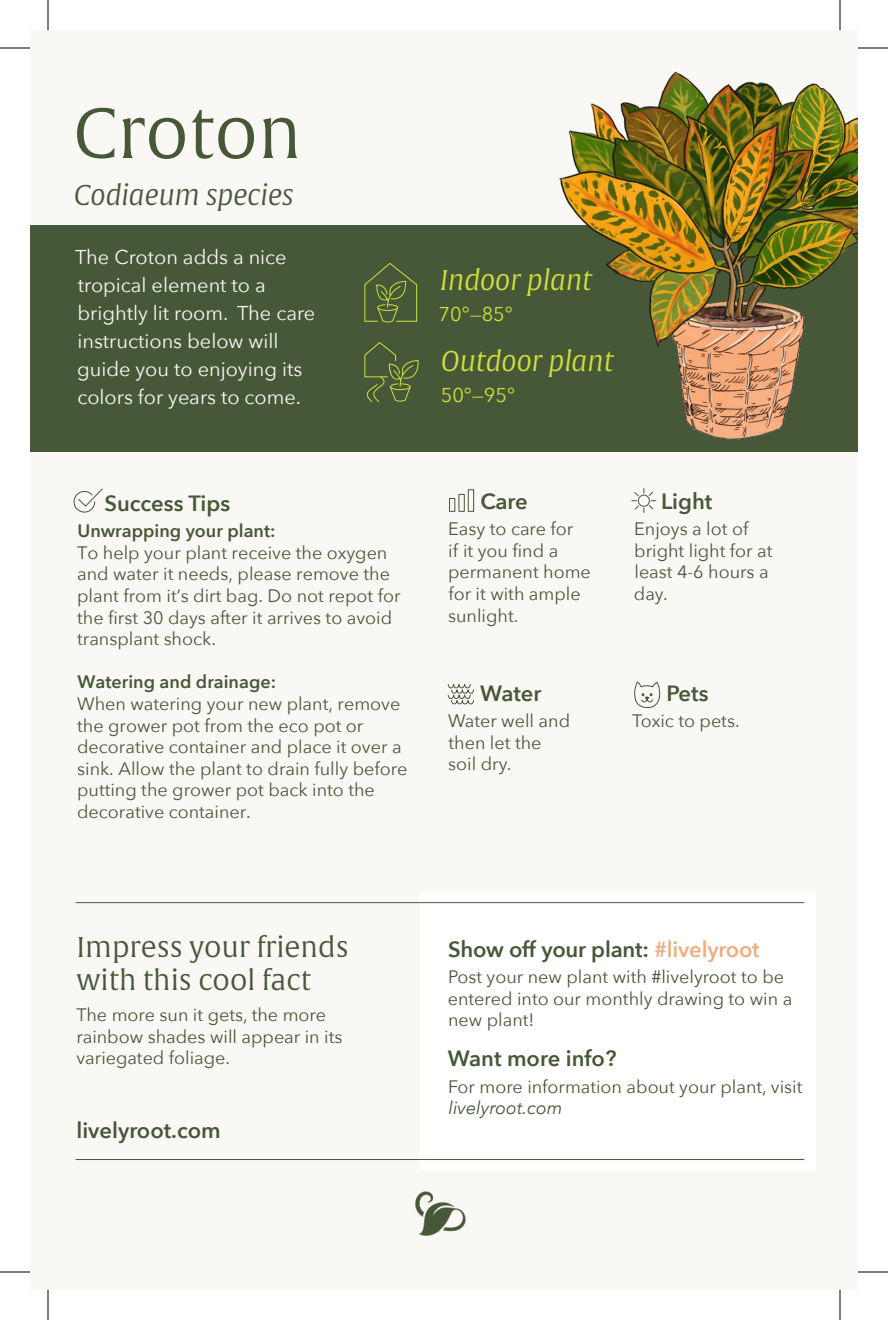
<style>
.page{position:relative;width:888px;height:1320px;background:#fff}
.page>*{position:absolute;margin:0;border:0;box-sizing:border-box;transform-origin:0 0}
.Header_1{font:70px "Alverata Lt";color:#475838}
.Header_1-2{font:28px/33.6px "Alverata Lt";color:#475838}
.Header_1-3{font:italic 28px "Alverata Lt";color:#cee03e}
.Header_1-4{font:italic 28px "Alverata Lt";color:#475838}
.Header_1-5{font:600 22px "Avenir Next";color:#475838}
.Header_1-6{font:20px/28px "Avenir Next";color:#faf8f4}
.Header_1-7{font:20px "Avenir Next";color:#cee03e}
.Header_1-8{font:18px/21.6px "Avenir Next";color:#475838}
.s1{font-weight:600}
.s2{color:#eeae83}
.s3{font-style:italic}
</style>
<div class="page">
<div style="left:30px;top:30px;width:828px;height:1260px;background:#faf8f4"></div>
<div style="left:30px;top:226px;width:828px;height:226px;background:#475838"></div>
<img style="left:537px;top:71px;width:321px;height:369px">
<div style="left:419px;top:892px;width:396px;height:278px;background:#fff"></div>
<div style="left:468px;top:489px;width:6px;height:23px;border:1px solid #475838"></div>
<div style="left:459px;top:494px;width:6px;height:18px;border:1px solid #475838"></div>
<div style="left:449px;top:498px;width:6px;height:14px;border:1px solid #475838"></div>
<svg style="left:631px;top:488px;width:26px;height:25px"></svg>
<svg style="left:448px;top:684px;width:26px;height:21px"></svg>
<svg style="left:634px;top:682px;width:27px;height:26px"></svg>
<svg style="left:73px;top:488px;width:30px;height:25px"></svg>
<hr style="left:76px;top:902px;width:728px;height:1px;background:#475838">
<hr style="left:76px;top:1159px;width:728px;height:1px;background:#475838">
<img style="left:415px;top:1191px;width:51px;height:45px">
<svg style="left:364px;top:263px;width:55px;height:139px"></svg>
<hr style="left:0;top:48px;width:30px;height:1px;background:#000">
<hr style="left:858px;top:48px;width:30px;height:1px;background:#000">
<hr style="left:0;top:1272px;width:30px;height:1px;background:#000">
<hr style="left:858px;top:1272px;width:30px;height:1px;background:#000">
<hr style="left:48px;top:0;width:1px;height:30px;background:#000">
<hr style="left:48px;top:1290px;width:1px;height:30px;background:#000">
<hr style="left:840px;top:0;width:1px;height:30px;background:#000">
<hr style="left:840px;top:1290px;width:1px;height:30px;background:#000">
<p class="Header_1" style="left:73px;top:91px;width:231px">Croton</p>
<p class="Header_1-4" style="left:74px;top:178px;width:221px">Codiaeum species</p>
<p class="Header_1-6" style="left:75px;top:242px;width:242px">The Croton adds a nice tropical element to a brightly lit room. The care instructions below will guide you to enjoying its colors for years to come.</p>
<p class="Header_1-3" style="left:440px;top:264px;width:154px">Indoor plant</p>
<p class="Header_1-7" style="left:439px;top:297px;width:76px">70°—85°</p>
<p class="Header_1-3" style="left:441px;top:345px;width:174px">Outdoor plant</p>
<p class="Header_1-7" style="left:441px;top:378px;width:76px">50°—95°</p>
<p class="Header_1-5" style="left:661px;top:482px;width:53px">Light</p>
<p class="Header_1-8" style="left:634px;top:517px;width:140px">Enjoys a lot of bright light for at least 4-6 hours a day.</p>
<p class="Header_1-5" style="left:481px;top:482px;width:49px">Care</p>
<p class="Header_1-8" style="left:448px;top:517px;width:144px">Easy to care for<br>if it you find a permanent home for it with ample sunlight.</p>
<p class="Header_1-5" style="left:104px;top:484px;width:127px">Success Tips</p>
<p class="Header_1-8" style="left:77px;top:519px;width:325px"><span class="s1">Unwrapping your plant:<br></span>To help your plant receive the oxygen and water it needs, please remove the plant from it’s dirt bag. Do not repot for the first 30 days after it arrives to avoid transplant shock.</p>
<p class="Header_1-8" style="left:77px;top:671px;width:332px"><span class="s1">Watering and drainage:<br></span>When watering your new plant, remove the grower pot from the eco pot or decorative container and place it over a sink. Allow the plant to drain fully before putting the grower pot back into the decorative container.</p>
<p class="Header_1-5" style="left:667px;top:674px;width:43px">Pets</p>
<p class="Header_1-5" style="left:480px;top:674px;width:63px">Water</p>
<p class="Header_1-8" style="left:448px;top:709px;width:124px">Water well and then let the</p>
<p class="Header_1-8" style="left:448px;top:752px;width:65px">soil dry.</p>
<p class="Header_1-8" style="left:632px;top:709px;width:109px">Toxic to pets.</p>
<p class="Header_1-2" style="left:76px;top:931px;width:274px">Impress your friends with this cool fact</p>
<p class="Header_1-8" style="left:76px;top:1003px;width:267px">The more sun it gets, the more rainbow shades will appear in its variegated foliage.</p>
<p class="Header_1-5" style="left:76px;top:1111px;width:146px">livelyroot.com</p>
<p class="Header_1-5" style="left:448px;top:930px;width:313px">Show off your plant: <span class="s2">#livelyroot</span></p>
<p class="Header_1-8" style="left:448px;top:965px;width:346px">Post your new plant with #livelyroot to be entered into our monthly drawing to win a new plant!</p>
<p class="Header_1-5" style="left:448px;top:1040px;width:170px">Want more info?</p>
<p class="Header_1-8" style="left:448px;top:1075px;width:356px">For more information about your plant, visit <span class="s3">livelyroot.com</span></p>
</div>
